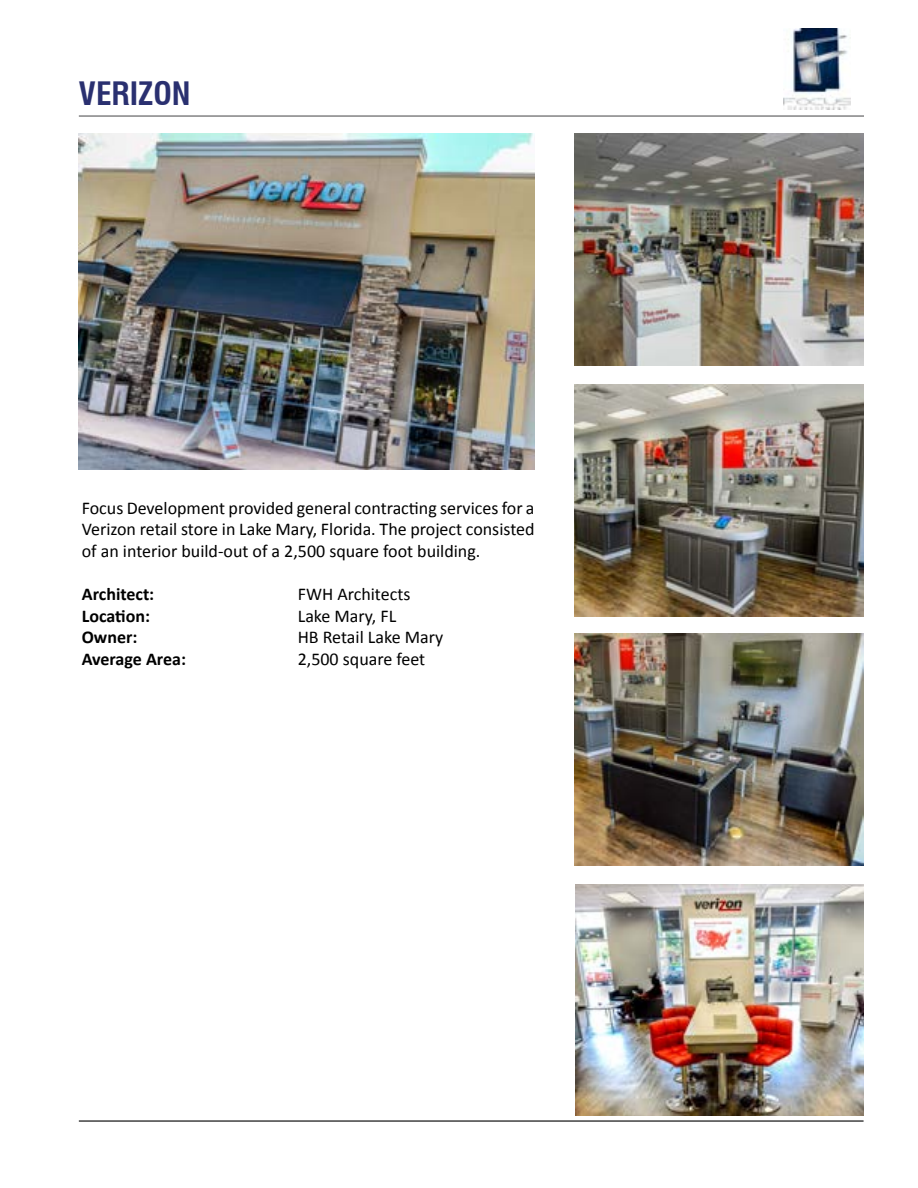
<style>
.page{position:relative;width:918px;height:1188px;background:#fff}
.page>*{position:absolute;margin:0;border:0;box-sizing:border-box;transform-origin:0 0}
.t1{font:700 condensed 31.5px "Swiss 721 BT";color:#2a3070}
.t2{font:18px/21.6px "Calibri";color:#000;text-align:justify}
.t3{font:700 18px "Calibri";color:#000}
</style>
<div class="page">
<hr style="left:79px;top:115px;width:785px;height:2px;background:#58595b">
<hr style="left:79px;top:1120px;width:785px;height:2px;background:#000">
<img style="left:79px;top:134px;width:456px;height:335px">
<img style="left:574px;top:134px;width:290px;height:231px">
<img style="left:574px;top:384px;width:290px;height:232px">
<img style="left:574px;top:633px;width:290px;height:232px">
<img style="left:576px;top:884px;width:288px;height:232px">
<img style="left:783px;top:28px;width:68px;height:81px">
<h1 class="t1" style="left:79px;top:75px;width:113px">VERIZON</h1>
<p class="t2" style="left:82px;top:497px;width:454px">Focus Development provided general contracting services for a Verizon retail store in Lake Mary, Florida. The project consisted of an interior build-out of a 2,500 square foot building.</p>
<p class="t3" style="left:82px;top:583px;width:74px">Architect:</p>
<p class="t2" style="left:298px;top:583px;width:114px">FWH Architects</p>
<p class="t3" style="left:82px;top:604px;width:70px">Location:</p>
<p class="t2" style="left:298px;top:605px;width:100px">Lake Mary, FL</p>
<p class="t3" style="left:82px;top:626px;width:57px">Owner:</p>
<p class="t2" style="left:298px;top:627px;width:147px">HB Retail Lake Mary</p>
<p class="t3" style="left:82px;top:647px;width:106px">Average Area:</p>
<p class="t2" style="left:298px;top:648px;width:129px">2,500 square feet</p>
</div>
